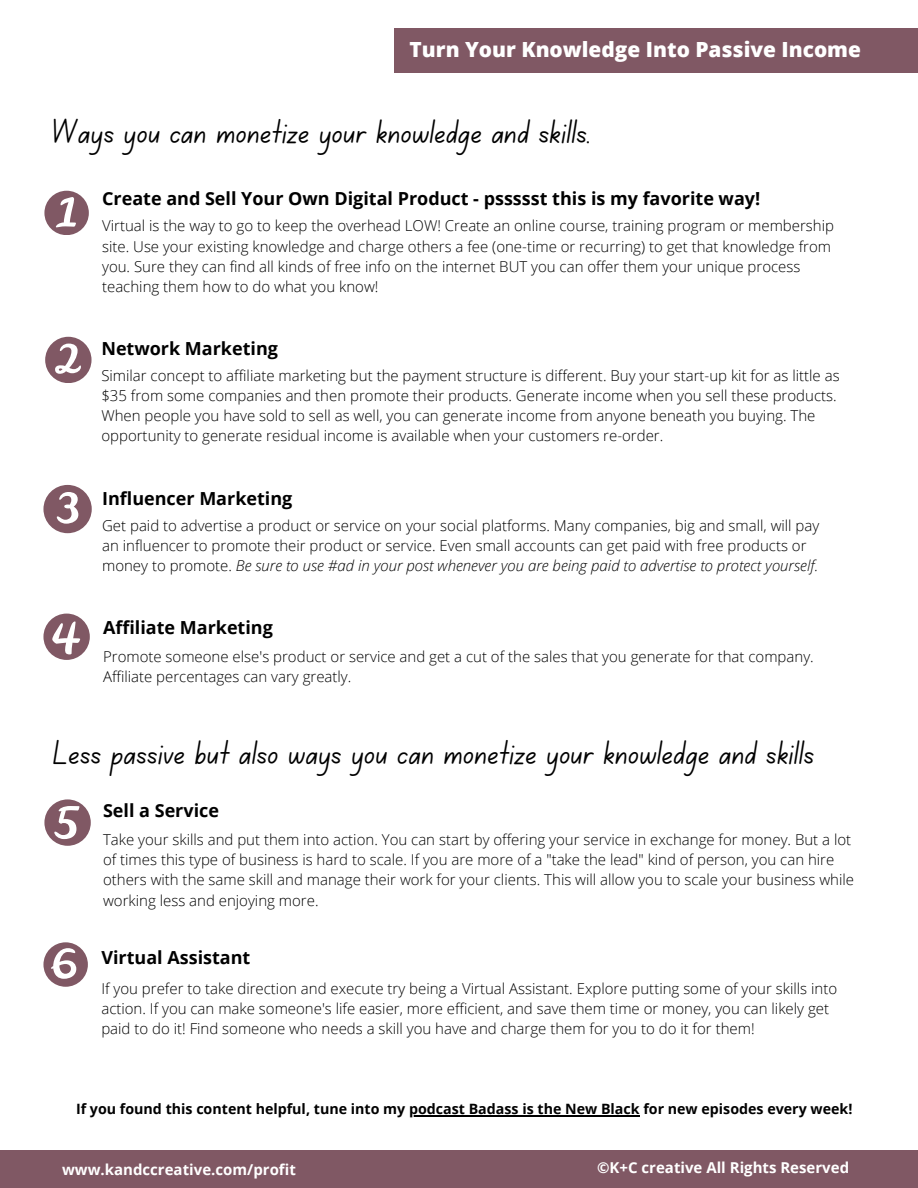
<style>
.page{position:relative;width:918px;height:1188px;background:#fff}
.page>*{position:absolute;margin:0;border:0;box-sizing:border-box;transform-origin:0 0}
.t1{font:34.5px "Canva School Font";color:#000}
.t2{font:800 20.85px "Open Sans";color:#fff}
.t3{font:700 18px "Open Sans";color:#000}
.t4{font:300 15px/20.2px "Open Sans";color:#000}
.t5{font:700 15px "Open Sans";color:#fff}
.t6{font:700 14.25px "Open Sans";color:#000}
.s1{font-style:italic}
</style>
<div class="page">
<svg style="left:44px;top:191px;width:44px;height:44px"></svg>
<svg style="left:45px;top:337px;width:46px;height:46px"></svg>
<svg style="left:43px;top:942px;width:44px;height:44px"></svg>
<svg style="left:43px;top:485px;width:49px;height:48px"></svg>
<svg style="left:43px;top:614px;width:47px;height:46px"></svg>
<svg style="left:44px;top:799px;width:47px;height:47px"></svg>
<hr style="left:409px;top:1115px;width:231px;height:1px;background:#000">
<div style="left:0;top:1151px;width:918px;height:37px;background:#805864"></div>
<div style="left:395px;top:28px;width:523px;height:44px;background:#805864"></div>
<p class="t2" style="left:410px;top:35px;width:453px">Turn Your Knowledge Into Passive Income</p>
<p class="t1" style="left:51px;top:116px;width:542px">Ways you can monetize your knowledge and skills.</p>
<p class="t3" style="left:102px;top:186px;width:660px">Create and Sell Your Own Digital Product - pssssst this is my favorite way!</p>
<p class="t4" style="left:102px;top:215px;width:733px">Virtual is the way to go to keep the overhead LOW! Create an online course, training program or membership site. Use your existing knowledge and charge others a fee (one-time or recurring) to get that knowledge from you. Sure they can find all kinds of free info on the internet BUT you can offer them your unique process teaching them how to do what you know!</p>
<p class="t3" style="left:101px;top:335px;width:178px">Network Marketing</p>
<p class="t4" style="left:101px;top:365px;width:740px">Similar concept to affiliate marketing but the payment structure is different. Buy your start-up kit for as little as $35 from some companies and then promote their products. Generate income when you sell these products.<br>When people you have sold to sell as well, you can generate income from anyone beneath you buying. The opportunity to generate residual income is available when your customers re-order.</p>
<p class="t3" style="left:102px;top:486px;width:192px">Influencer Marketing</p>
<p class="t4" style="left:102px;top:515px;width:719px">Get paid to advertise a product or service on your social platforms. Many companies, big and small, will pay an influencer to promote their product or service. Even small accounts can get paid with free products or money to promote. <span class="s1">Be sure to use #ad in your post whenever you are being paid to advertise to protect yourself.</span></p>
<p class="t3" style="left:103px;top:615px;width:171px">Affiliate Marketing</p>
<p class="t4" style="left:103px;top:646px;width:712px">Promote someone else's product or service and get a cut of the sales that you generate for that company.<br>Affiliate percentages can vary greatly.</p>
<p class="t1" style="left:53px;top:737px;width:763px">Less passive but also ways you can monetize your knowledge and skills</p>
<p class="t3" style="left:103px;top:798px;width:117px">Sell a Service</p>
<p class="t4" style="left:103px;top:829px;width:753px">Take your skills and put them into action. You can start by offering your service in exchange for money. But a lot of times this type of business is hard to scale. If you are more of a "take the lead" kind of person, you can hire others with the same skill and manage their work for your clients. This will allow you to scale your business while working less and enjoying more.</p>
<p class="t3" style="left:101px;top:945px;width:151px">Virtual Assistant</p>
<p class="t4" style="left:101px;top:978px;width:737px">If you prefer to take direction and execute try being a Virtual Assistant. Explore putting some of your skills into action. If you can make someone's life easier, more efficient, and save them time or money, you can likely get paid to do it! Find someone who needs a skill you have and charge them for you to do it for them!</p>
<p class="t6" style="left:76px;top:1099px;width:778px">If you found this content helpful, tune into my podcast Badass is the New Black for new episodes every week!</p>
<p class="t5" style="left:62px;top:1159px;width:235px">www.kandccreative.com/profit</p>
<p class="t5" style="left:597px;top:1157px;width:254px">©K+C creative All Rights Reserved</p>
</div>
